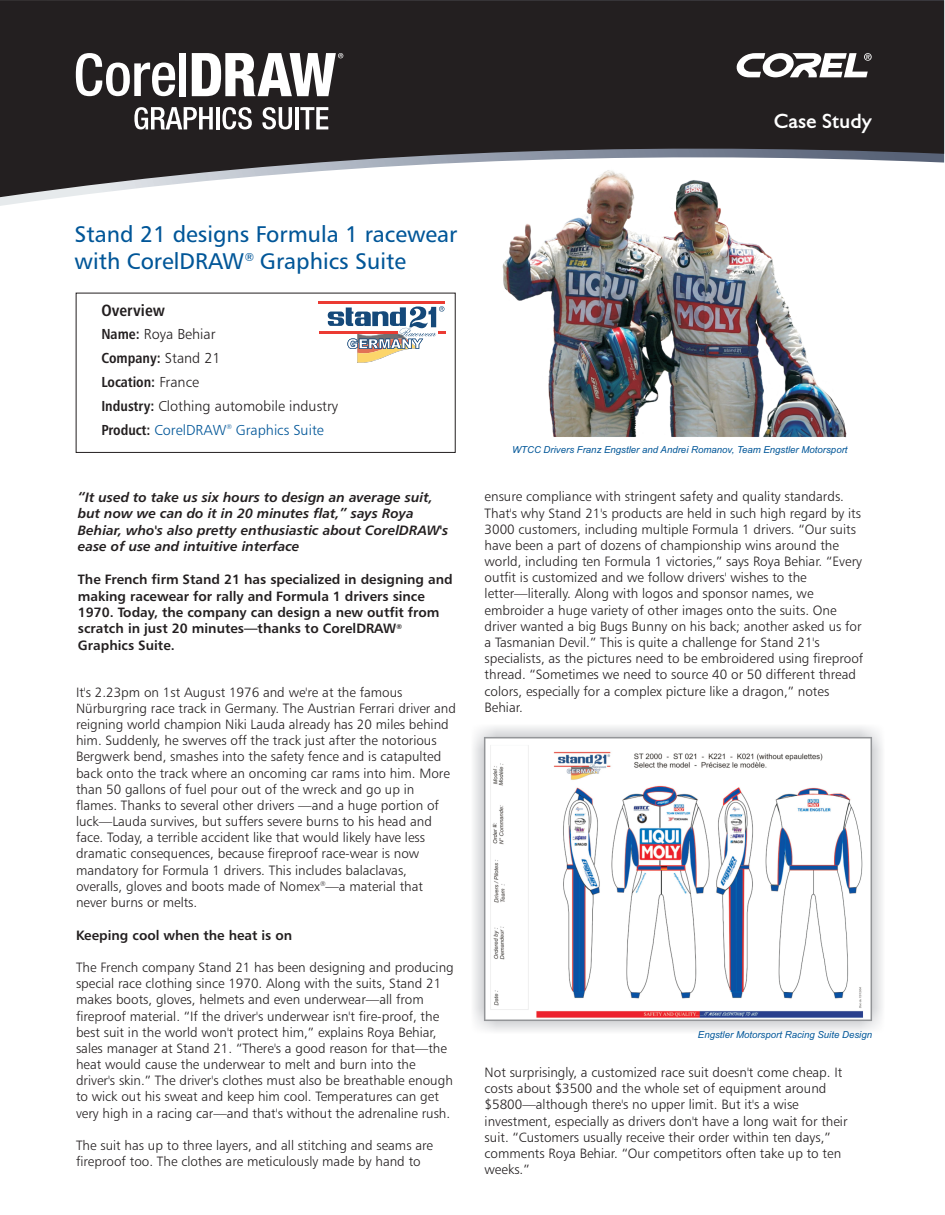
<style>
.page{position:relative;width:945px;height:1215px;background:#fff}
.page>*{position:absolute;margin:0;border:0;box-sizing:border-box;transform-origin:0 0}
.t1{font:22.65px/27.3px "Humanist 777 BT Roman B";color:#015698}
.t2{font:700 19.05px "Gilead CTTEFN";color:#fff}
.t3{font:16.35px "Humanist 777 BT Roman Condensed B,Bold";color:#231f20}
.t4{font:14.4px "Humanist 777 BT Light B";color:#231f20}
.t5{font:14.4px "Humanist 777 BT Roman Condensed B,Bold";color:#231f20}
.t6{font:14.4px "Humanist 777 BT Light B";color:#015698}
.t7{font:13.5px/16.2px "Humanist 777 BT Light B";color:#231f20}
.t8{font:13.5px/16.4px "Humanist 777 BT Roman B,Bold";color:#231f20}
.t9{font:italic 13.5px/16.5px "Humanist 777 BT Roman B,Bold";color:#231f20}
.t10{font:italic 9.6px "Arial";color:#015698}
.t11{font:6.75px "Humanist 777 BT Light B";color:#231f20}
.t12{font:6.75px "Humanist 777 BT Light B";color:#015698}
.t13{font:6.75px "Humanist 777 BT Roman B,Bold";color:#231f20}
.s1{font-family:"Humanist 777 BT Roman Condensed B,Bold"}
.s2{font-family:"Humanist 777 BT Light B"}
.s3{font-family:"Humanist 777 BT Roman Condensed B,Bold";color:#231f20}
</style>
<div class="page">
<hr style="left:319px;top:301px;width:126px;height:2px;background:#eb3b33">
<hr style="left:319px;top:332px;width:78px;height:2px;background:#eb3b33">
<svg style="left:328px;top:306px;width:117px;height:57px"></svg>
<img style="left:502px;top:206px;width:345px;height:232px">
<img style="left:473px;top:726px;width:409px;height:305px">
<div style="left:76px;top:293px;width:380px;height:160px;border:1px solid #231f20"></div>
<svg style="left:0;top:197px;width:718px;height:9px"></svg>
<svg style="left:0;top:0;width:944px;height:197px;background:#4a4748"></svg>
<svg style="left:735px;top:53px;width:137px;height:24px"></svg>
<svg style="left:300px;top:107px;width:28px;height:22px"></svg>
<hr style="left:295px;top:107px;width:4px;height:22px;background:#fff">
<svg style="left:262px;top:107px;width:30px;height:22px"></svg>
<svg style="left:222px;top:107px;width:30px;height:22px"></svg>
<hr style="left:216px;top:107px;width:4px;height:22px;background:#fff">
<svg style="left:134px;top:107px;width:79px;height:22px"></svg>
<div style="left:180px;top:53px;width:6px;height:43px;background:#fff"></div>
<svg style="left:76px;top:53px;width:99px;height:43px"></svg>
<svg style="left:192px;top:53px;width:151px;height:43px"></svg>
<h2 class="t2" style="left:774px;top:114px;width:100px">Case Study</h2>
<h1 class="t1" style="left:75px;top:223px;width:384px">Stand 21 designs Formula 1 racewear with CorelDRAW<sup>®</sup> Graphics Suite</h1>
<p class="t3" style="left:101px;top:304px;width:65px">Overview</p>
<p class="t4" style="left:101px;top:329px;width:116px"><span class="s1">Name:</span> Roya Behiar</p>
<p class="t5" style="left:101px;top:352px;width:121px">Company: <span class="s2">Stand 21</span></p>
<p class="t5" style="left:101px;top:376px;width:99px">Location: <span class="s2">France</span></p>
<p class="t4" style="left:101px;top:400px;width:238px"><span class="s1">Industry:</span> Clothing automobile industry</p>
<p class="t6" style="left:101px;top:424px;width:224px"><span class="s3">Product:</span> CorelDRAW Graphics Suite</p>
<p class="t12" style="left:226px;top:424px;width:7px">®</p>
<p class="t9" style="left:78px;top:490px;width:372px">“It used to take us six hours to design an average suit, but now we can do it in 20 minutes flat,” says Roya Behiar, who's also pretty enthusiastic about CorelDRAW's ease of use and intuitive interface</p>
<p class="t8" style="left:78px;top:572px;width:376px">The French firm Stand 21 has specialized in designing and making racewear for rally and Formula 1 drivers since<br>1970. Today, the company can design a new outfit from</p>
<p class="t13" style="left:397px;top:624px;width:7px">®</p>
<p class="t8" style="left:78px;top:622px;width:320px">scratch in just 20 minutes—thanks to CorelDRAW<br>Graphics Suite.</p>
<p class="t7" style="left:76px;top:685px;width:382px">It's 2.23pm on 1st August 1976 and we're at the famous Nürburgring race track in Germany. The Austrian Ferrari driver and reigning world champion Niki Lauda already has 20 miles behind him. Suddenly, he swerves off the track just after the notorious Bergwerk bend, smashes into the safety fence and is catapulted back onto the track where an oncoming car rams into him. More than 50 gallons of fuel pour out of the wreck and go up in flames. Thanks to several other drivers —and a huge portion of luck—Lauda survives, but suffers severe burns to his head and face. Today, a terrible accident like that would likely have less dramatic consequences, because fireproof race-wear is now mandatory for Formula 1 drivers. This includes balaclavas,</p>
<p class="t11" style="left:320px;top:881px;width:7px">®</p>
<p class="t7" style="left:76px;top:879px;width:349px">overalls, gloves and boots made of Nomex —a material that never burns or melts.</p>
<p class="t8" style="left:76px;top:928px;width:218px">Keeping cool when the heat is on</p>
<p class="t7" style="left:76px;top:961px;width:379px">The French company Stand 21 has been designing and producing special race clothing since 1970. Along with the suits, Stand 21 makes boots, gloves, helmets and even underwear—all from fireproof material. “If the driver's underwear isn't fire-proof, the best suit in the world won't protect him,” explains Roya Behiar, sales manager at Stand 21. “There's a good reason for that—the heat would cause the underwear to melt and burn into the driver's skin.” The driver's clothes must also be breathable enough to wick out his sweat and keep him cool. Temperatures can get very high in a racing car—and that's without the adrenaline rush.</p>
<p class="t7" style="left:76px;top:1138px;width:359px">The suit has up to three layers, and all stitching and seams are fireproof too. The clothes are meticulously made by hand to</p>
<p class="t10" style="left:512px;top:446px;width:337px">WTCC Drivers Franz Engstler and Andrei Romanov, Team Engstler Motorsport</p>
<p class="t7" style="left:485px;top:490px;width:380px">ensure compliance with stringent safety and quality standards.<br>That's why Stand 21's products are held in such high regard by its 3000 customers, including multiple Formula 1 drivers. “Our suits have been a part of dozens of championship wins around the world, including ten Formula 1 victories,” says Roya Behiar. “Every outfit is customized and we follow drivers' wishes to the letter—literally. Along with logos and sponsor names, we embroider a huge variety of other images onto the suits. One driver wanted a big Bugs Bunny on his back; another asked us for a Tasmanian Devil.” This is quite a challenge for Stand 21's specialists, as the pictures need to be embroidered using fireproof thread. “Sometimes we need to source 40 or 50 different thread colors, especially for a complex picture like a dragon,” notes Behiar.</p>
<p class="t10" style="left:698px;top:1031px;width:176px">Engstler Motorsport Racing Suite Design</p>
<p class="t7" style="left:485px;top:1065px;width:364px">Not surprisingly, a customized race suit doesn't come cheap. It costs about $3500 and the whole set of equipment around $5800—although there's no upper limit. But it's a wise investment, especially as drivers don't have a long wait for their suit. “Customers usually receive their order within ten days,” comments Roya Behiar. “Our competitors often take up to ten weeks.”</p>
</div>
